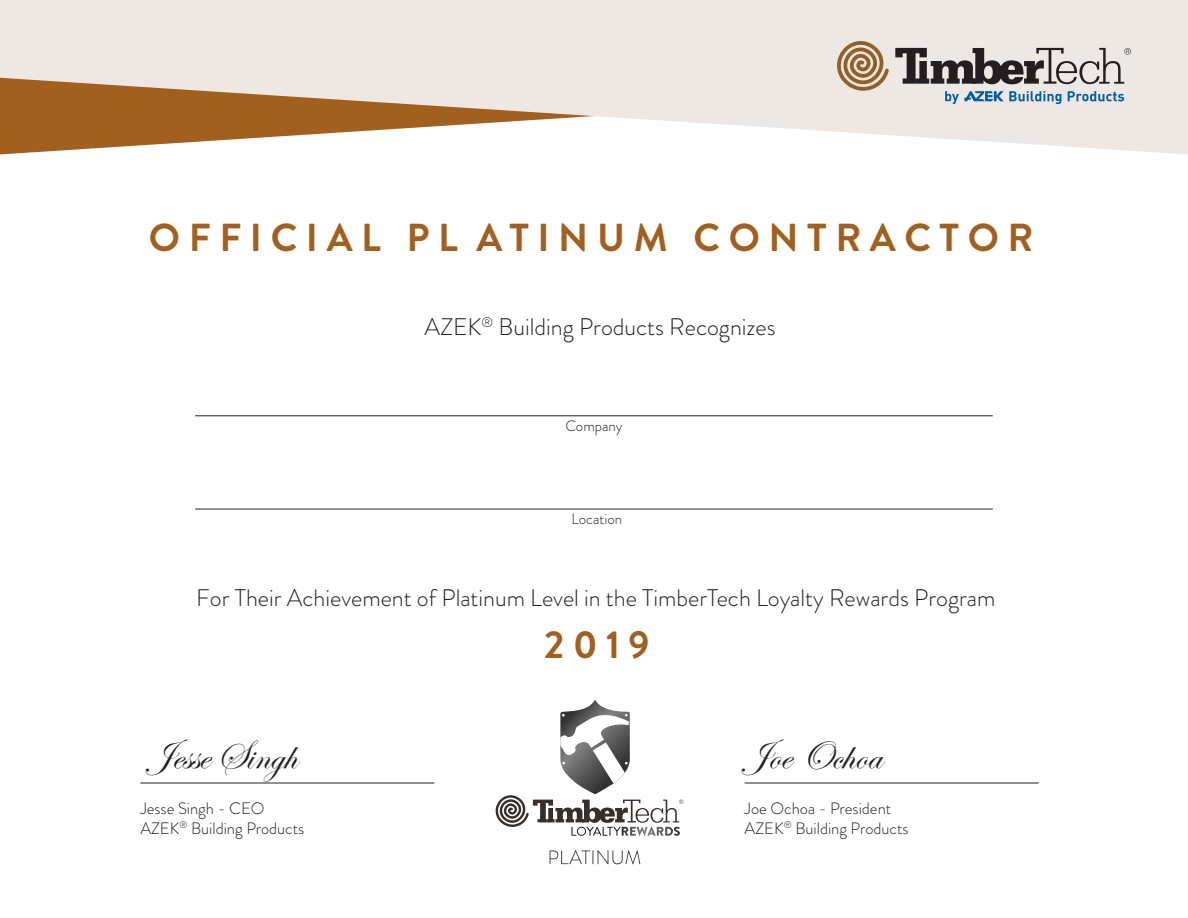
<style>
.page{position:relative;width:1188px;height:918px;background:#fff}
.page>*{position:absolute;margin:0;border:0;box-sizing:border-box;transform-origin:0 0}
.t1{font:42px "Edwardian Script ITC";color:#231f20}
.t2{font:39px "Brandon Grotesque Bold 2";letter-spacing:.22em;color:#a2601f}
.t3{font:24px "Brandon Grotesque Light 2";color:#231f20}
.t4{font:300 24px "Brandon Grotesque";color:#231f20}
.t5{font:16.5px "Brandon Grotesque Light 2";color:#231f20}
.t6{font:15px "Brandon Grotesque Light 2";color:#231f20}
.s1{font-family:"Brandon Grotesque Light 2";font-weight:400}
.s2{font-family:"Brandon Grotesque";font-weight:300}
</style>
<div class="page">
<svg style="left:0;top:0;width:1188px;height:154px;background:#e6d8cd"></svg>
<svg style="left:1068px;top:91px;width:56px;height:10px"></svg>
<svg style="left:945px;top:91px;width:116px;height:13px;background:#98b5ce"></svg>
<svg style="left:836px;top:39px;width:53px;height:54px;background:#c6ac91"></svg>
<svg style="left:895px;top:48px;width:236px;height:36px;background:#9b9694"></svg>
<hr style="left:195px;top:416px;width:798px;height:1px;background:#231f20">
<hr style="left:195px;top:509px;width:798px;height:1px;background:#231f20">
<svg style="left:550px;top:850px;width:90px;height:14px"></svg>
<svg style="left:495px;top:700px;width:188px;height:136px"></svg>
<hr style="left:140px;top:783px;width:294px;height:1px;background:#231f20">
<hr style="left:745px;top:783px;width:294px;height:1px;background:#231f20">
<p class="t2" style="left:149px;top:210px;width:886px">OFFICIAL PL ATINUM CONTRACTOR</p>
<p class="t4" style="left:425px;top:311px;width:352px">AZEK<sup>®</sup> Building Products R<span class="s1">ecognizes</span></p>
<p class="t6" style="left:565px;top:415px;width:59px">Company</p>
<p class="t6" style="left:572px;top:509px;width:52px">Location</p>
<p class="t3" style="left:196px;top:581px;width:801px">For Their Achievement of Platinum Level in <span class="s2">the</span> TimberTech Loyalty Rewards Program</p>
<p class="t2" style="left:544px;top:618px;width:107px">2019</p>
<p class="t1" style="left:148px;top:732px;width:150px">Jesse Singh</p>
<p class="t1" style="left:745px;top:732px;width:138px">Joe Ochoa</p>
<p class="t5" style="left:140px;top:797px;width:126px">Jesse Singh - CEO</p>
<p class="t5" style="left:140px;top:817px;width:166px">AZEK<sup>®</sup> Building Products</p>
<p class="t5" style="left:745px;top:797px;width:148px">Joe Ochoa - President</p>
<p class="t5" style="left:745px;top:817px;width:166px">AZEK<sup>®</sup> Building Products</p>
</div>
